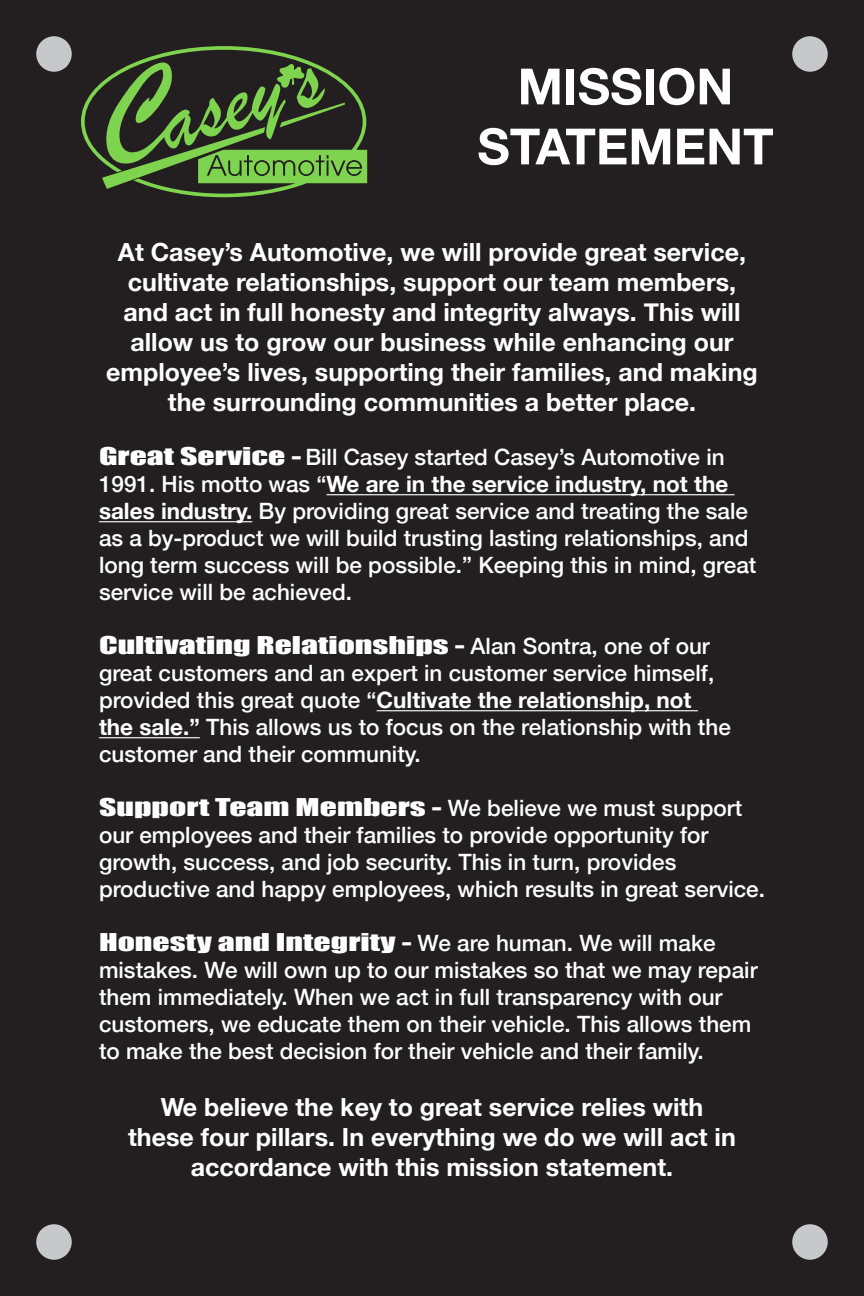
<style>
.page{position:relative;width:864px;height:1296px;background:#231f20}
.page>*{position:absolute;margin:0;border:0;box-sizing:border-box;transform-origin:0 0}
.t1{font:700 50.03px "Helvetica Neue";color:#fff}
.t2{font:700 24.97px/30px "Helvetica Neue";color:#fff;text-align:center}
.t3{font:500 22.5px/27px "Helvetica Neue";color:#fff}
.s1{font-family:"Impact";font-weight:400}
.s2{font-weight:700}
</style>
<div class="page">
<svg style="left:81px;top:46px;width:286px;height:151px"></svg>
<hr style="left:327px;top:494px;width:408px;height:1px;background:#fff">
<hr style="left:99px;top:521px;width:153px;height:1px;background:#fff">
<hr style="left:377px;top:710px;width:321px;height:1px;background:#fff">
<hr style="left:99px;top:737px;width:101px;height:1px;background:#fff">
<div style="left:36px;top:36px;width:36px;height:36px;background:#c7c8ca;border-radius:50%"></div>
<div style="left:36px;top:1224px;width:36px;height:36px;background:#c7c8ca;border-radius:50%"></div>
<div style="left:792px;top:36px;width:36px;height:36px;background:#c7c8ca;border-radius:50%"></div>
<div style="left:792px;top:1224px;width:36px;height:36px;background:#c7c8ca;border-radius:50%"></div>
<p class="t1" style="left:518px;top:47px;width:217px">MISSION</p>
<p class="t1" style="left:477px;top:107px;width:298px">STATEMENT</p>
<p class="t2" style="left:106px;top:238px;width:653px">At Casey’s Automotive, we will provide great service, cultivate relationships, support our team members, and act in full honesty and integrity always. This will allow us to grow our business while enhancing our employee’s lives, supporting their families, and making the surrounding communities a better place.</p>
<p class="t3" style="left:99px;top:442px;width:659px"><span class="s1">Great Service -</span> Bill Casey started Casey’s Automotive in 1991. His motto was “<span class="s2">We are in the service industry, not the sales industry.</span> By providing great service and treating the sale as a by-product we will build trusting lasting relationships, and long term success will be possible.” Keeping this in mind, great service will be achieved.</p>
<p class="t3" style="left:99px;top:631px;width:633px"><span class="s1">Cultivating Relationships -</span> Alan Sontra, one of our great customers and an expert in customer service himself, provided this great quote “<span class="s2">Cultivate the relationship, not the sale.”</span> This allows us to focus on the relationship with the customer and their community.</p>
<p class="t3" style="left:99px;top:793px;width:668px"><span class="s1">Support Team Members -</span> We believe we must support our employees and their families to provide opportunity for growth, success, and job security. This in turn, provides productive and happy employees, which results in great service.</p>
<p class="t3" style="left:99px;top:928px;width:660px"><span class="s1">Honesty and Integrity -</span> We are human. We will make mistakes. We will own up to our mistakes so that we may repair them immediately. When we act in full transparency with our customers, we educate them on their vehicle. This allows them to make the best decision for their vehicle and their family.</p>
<p class="t2" style="left:128px;top:1093px;width:609px">We believe the key to great service relies with these four pillars. In everything we do we will act in accordance with this mission statement.</p>
</div>
